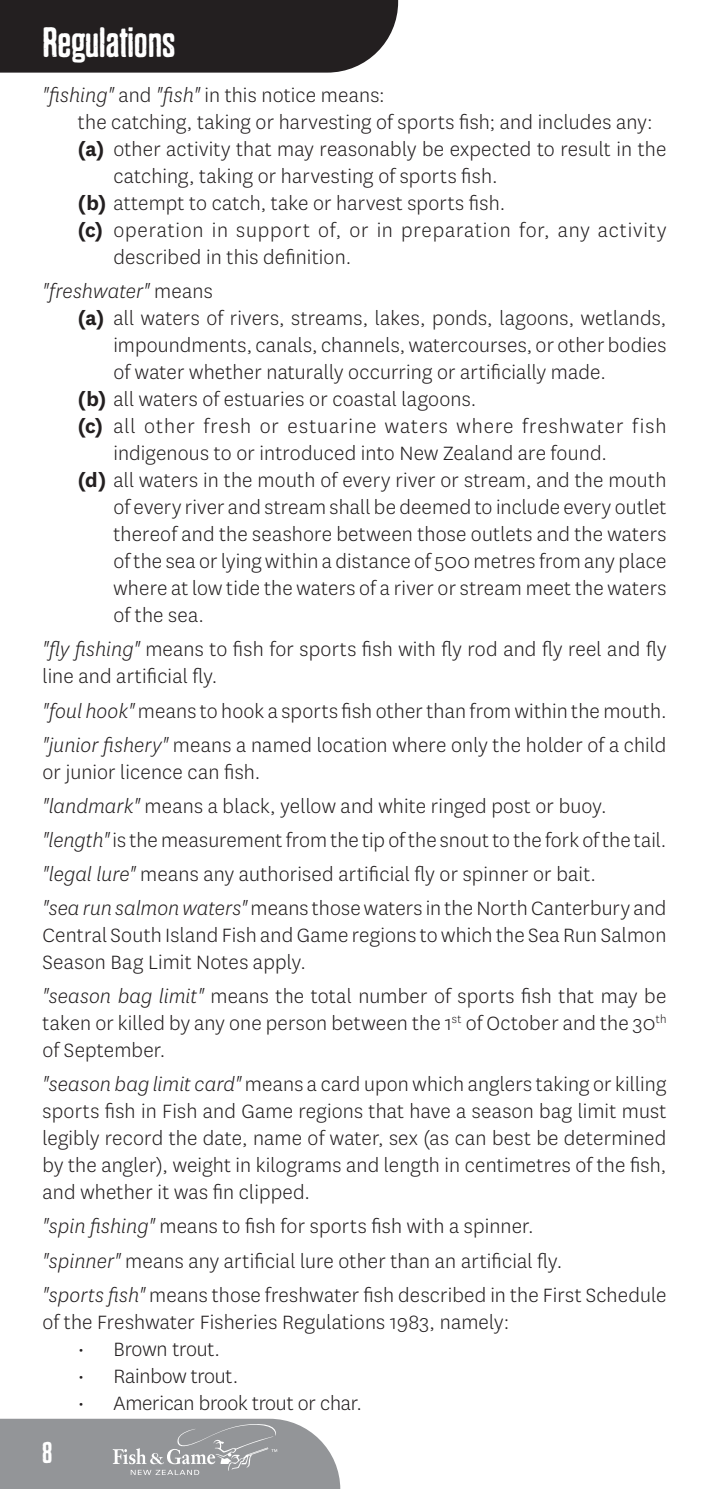
<style>
.page{position:relative;width:709px;height:1489px;background:#fff}
.page>*{position:absolute;margin:0;border:0;box-sizing:border-box;transform-origin:0 0}
.Headers{font:42.5px "Dharma Gothic P";color:#fff}
.t1{font:30px "Dharma Gothic P";color:#fff}
.Body_1{font:300 22.5px/27px "National";letter-spacing:.01em;color:#231f20}
.Numbered_Sub-clauses{font:300 22.5px/27px "National";letter-spacing:.01em;color:#231f20;text-align:justify}
.Numbered_Sub-clauses-2{font:300 22.5px/27px "National";letter-spacing:.035em;color:#231f20}
.Numbered_Sub-clauses-3{font:300 22.5px/27px "National";letter-spacing:.03em;color:#231f20}
.Numbered_Sub-clauses-4{font:300 22.5px "National";letter-spacing:-.01em;color:#231f20}
.Body_1-2{font:italic 300 22.5px "National";letter-spacing:.005em;color:#231f20}
.s1{font-style:italic}
.s2{font-weight:700}
.s3{font-style:normal}
</style>
<div class="page">
<div style="left:0;top:0;width:398px;height:73px;background:#231f20"></div>
<svg style="left:0;top:1418px;width:340px;height:70px;background:#9c9ea0"></svg>
<p class="Headers" style="left:43px;top:20px;width:134px">Regulations</p>
<p class="Body_1" style="left:43px;top:81px;width:344px"><span class="s1">"fishing"</span> and <span class="s1">"fish"</span> in this notice means:</p>
<p class="Numbered_Sub-clauses" style="left:78px;top:108px;width:576px">the catching, taking or harvesting of sports fish; and includes any:</p>
<p class="Numbered_Sub-clauses" style="left:113px;top:135px;width:554px;text-indent:-35px"><span class="s2">(a)</span> other activity that may reasonably be expected to result in the catching, taking or harvesting of sports fish.</p>
<p class="Numbered_Sub-clauses" style="left:78px;top:189px;width:429px"><span class="s2">(b)</span> attempt to catch, take or harvest sports fish.</p>
<p class="Numbered_Sub-clauses-3" style="left:113px;top:216px;width:554px;text-indent:-35px"><span class="s2">(c)</span> operation in support of, or in preparation for, any activity described in this definition.</p>
<p class="Body_1-2" style="left:43px;top:277px;width:172px">"freshwater" <span class="s3">means</span></p>
<p class="Numbered_Sub-clauses" style="left:113px;top:304px;width:554px;text-indent:-35px"><span class="s2">(a)</span> all waters of rivers, streams, lakes, ponds, lagoons, wetlands, impoundments, canals, channels, watercourses, or other bodies of water whether naturally occurring or artificially made.</p>
<p class="Numbered_Sub-clauses" style="left:78px;top:385px;width:400px"><span class="s2">(b)</span> all waters of estuaries or coastal lagoons.</p>
<p class="Numbered_Sub-clauses-2" style="left:113px;top:412px;width:554px;text-indent:-35px"><span class="s2">(c)</span> all other fresh or estuarine waters where freshwater fish indigenous to or introduced into New Zealand are found.</p>
<p class="Numbered_Sub-clauses" style="left:113px;top:466px;width:554px;text-indent:-35px"><span class="s2">(d)</span> all waters in the mouth of every river or stream, and the mouth of every river and stream shall be deemed to include every outlet thereof and the seashore between those outlets and the waters of the sea or lying within a distance of 500 metres from any place where at low tide the waters of a river or stream meet the waters of the sea.</p>
<p class="Body_1" style="left:43px;top:635px;width:625px"><span class="s1">"fly fishing"</span> means to fish for sports fish with fly rod and fly reel and fly line and artificial fly.</p>
<p class="Body_1" style="left:43px;top:696px;width:625px"><span class="s1">"foul hook"</span> means to hook a sports fish other than from within the mouth.</p>
<p class="Body_1" style="left:43px;top:730px;width:625px"><span class="s1">"junior fishery"</span> means a named location where only the holder of a child or junior licence can fish.</p>
<p class="Body_1" style="left:43px;top:791px;width:565px"><span class="s1">"landmark"</span> means a black, yellow and white ringed post or buoy.</p>
<p class="Body_1" style="left:43px;top:825px;width:625px"><span class="s1">"length"</span> is the measurement from the tip of the snout to the fork of the tail.</p>
<p class="Body_1" style="left:43px;top:859px;width:555px"><span class="s1">"legal lure"</span> means any authorised artificial fly or spinner or bait.</p>
<p class="Body_1" style="left:43px;top:894px;width:625px;text-align:justify"><span class="s1">"sea run salmon waters"</span> means those waters in the North Canterbury and Central South Island Fish and Game regions to which the Sea Run Salmon Season Bag Limit Notes apply.</p>
<p class="Body_1" style="left:43px;top:982px;width:625px;text-align:justify"><span class="s1">"season bag limit"</span> means the total number of sports fish that may be taken or killed by any one person between the 1<sup>st</sup> of October and the 30<sup>th </sup>of September.</p>
<p class="Body_1" style="left:43px;top:1070px;width:625px;text-align:justify"><span class="s1">"season bag limit card"</span> means a card upon which anglers taking or killing sports fish in Fish and Game regions that have a season bag limit must legibly record the date, name of water, sex (as can best be determined by the angler), weight in kilograms and length in centimetres of the fish, and whether it was fin clipped.</p>
<p class="Body_1" style="left:43px;top:1212px;width:492px"><span class="s1">"spin fishing"</span> means to fish for sports fish with a spinner.</p>
<p class="Body_1" style="left:43px;top:1246px;width:521px"><span class="s1">"spinner"</span> means any artificial lure other than an artificial fly.</p>
<p class="Body_1" style="left:43px;top:1280px;width:625px"><span class="s1">"sports fish"</span> means those freshwater fish described in the First Schedule of the Freshwater Fisheries Regulations 1983, namely:</p>
<p class="Numbered_Sub-clauses" style="left:78px;top:1334px;width:144px">• Brown trout.</p>
<p class="Numbered_Sub-clauses-4" style="left:78px;top:1361px;width:162px">• Rainbow trout.</p>
<p class="Numbered_Sub-clauses-4" style="left:78px;top:1388px;width:285px">• American brook trout or char.</p>
<h2 class="t1" style="left:43px;top:1437px;width:11px">8</h2>
</div>
